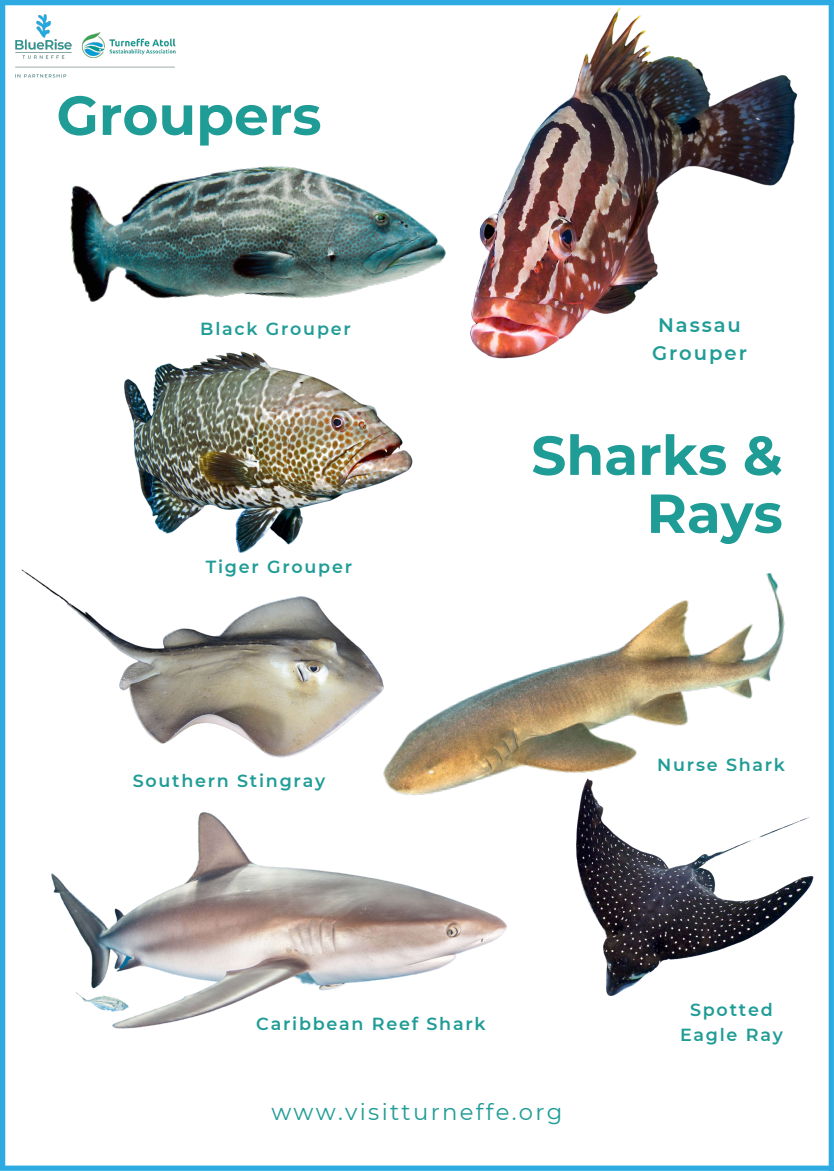
<style>
.page{position:relative;width:834px;height:1171px;background:#fff}
.page>*{position:absolute;margin:0;border:0;box-sizing:border-box;transform-origin:0 0}
.t1{font:700 54.88px/58px "Montserrat";color:#209c96;text-align:right}
.t2{font:22.75px "Montserrat";letter-spacing:.1em;color:#209c96}
.t3{font:600 19.56px/27.4px "Montserrat";letter-spacing:.1em;color:#209c96;text-align:center}
.t4{font:600 17.5px/24.3px "Montserrat";letter-spacing:.1em;color:#209c96;text-align:center}
</style>
<div class="page">
<div style="left:0;top:0;width:833px;height:5px;background:#2caae1"></div>
<div style="left:0;top:1165px;width:833px;height:6px;background:#2caae1"></div>
<div style="left:0;top:0;width:5px;height:1168px;background:#2caae1"></div>
<div style="left:828px;top:3px;width:5px;height:1168px;background:#2caae1"></div>
<img style="left:383px;top:573px;width:402px;height:223px">
<img style="left:51px;top:812px;width:456px;height:217px">
<img style="left:571px;top:775px;width:243px;height:221px">
<img style="left:5px;top:557px;width:395px;height:209px">
<img style="left:417px;top:5px;width:384px;height:354px">
<img style="left:70px;top:106px;width:390px;height:242px">
<img style="left:15px;top:14px;width:161px;height:64px">
<img style="left:120px;top:343px;width:311px;height:209px">
<h1 class="t1" style="left:56px;top:86px;width:266px">Groupers</h1>
<p class="t4" style="left:200px;top:316px;width:152px">Black Grouper</p>
<p class="t4" style="left:206px;top:554px;width:148px">Tiger Grouper</p>
<p class="t4" style="left:133px;top:769px;width:194px">Southern Stingray</p>
<p class="t3" style="left:652px;top:312px;width:96px">Nassau<br>Grouper</p>
<h1 class="t1" style="left:531px;top:426px;width:253px">Sharks &amp;<br>Rays</h1>
<p class="t4" style="left:657px;top:752px;width:129px">Nurse Shark</p>
<p class="t4" style="left:256px;top:1012px;width:231px">Caribbean Reef Shark</p>
<p class="t4" style="left:679px;top:998px;width:104px">Spotted<br>Eagle Ray</p>
<h2 class="t2" style="left:271px;top:1098px;width:292px">www.visitturneffe.org</h2>
</div>
